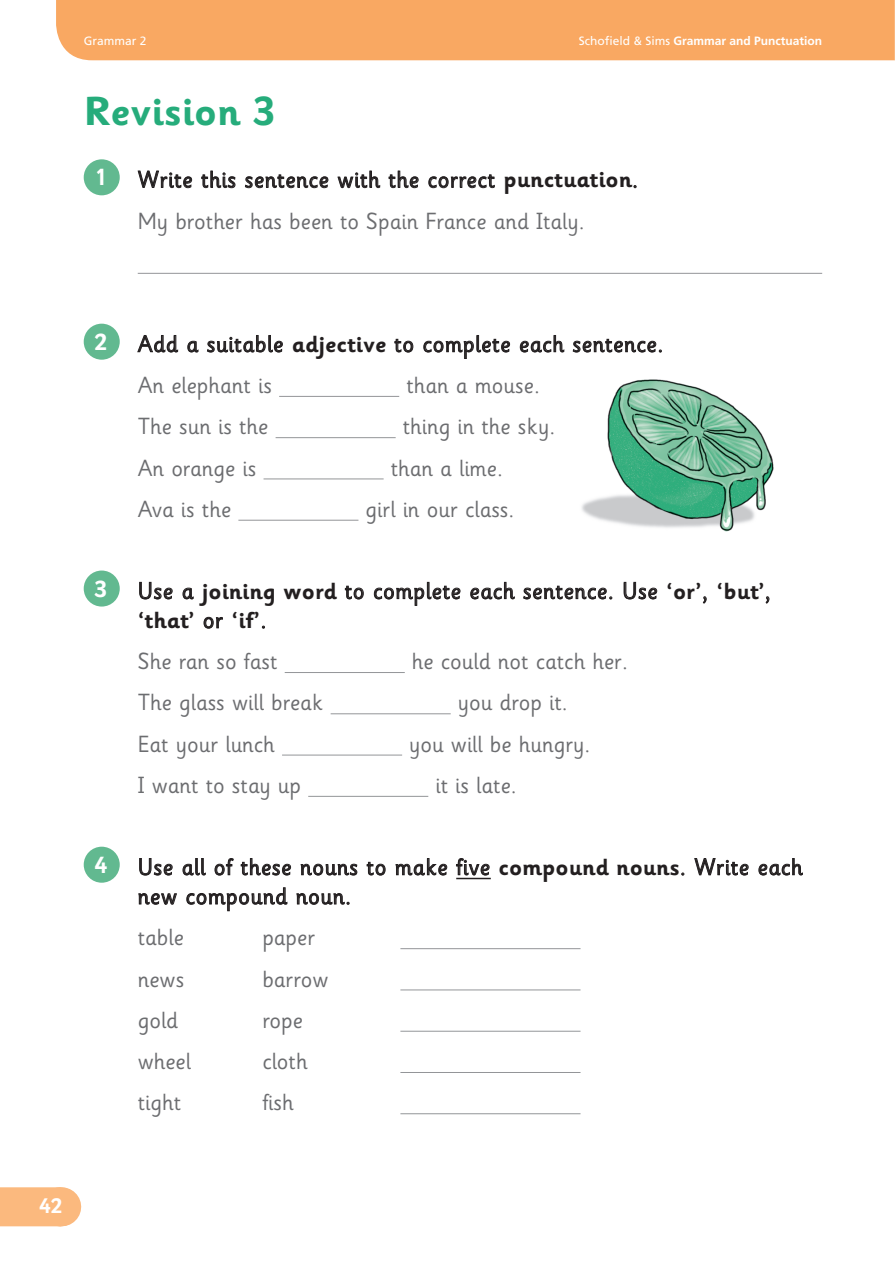
<style>
.page{position:relative;width:895px;height:1265px;background:#fff}
.page>*{position:absolute;margin:0;border:0;box-sizing:border-box;transform-origin:0 0}
.t1{font:700 40.5px "Sassoon Infant Std";color:#26ac7b}
.t2{font:23.25px/41.2px "Sassoon Infant Std";color:#6c6d70}
.t3{font:23.25px/29.2px "Sassoon Infant Std";letter-spacing:.03em;color:#231f20}
.t4{font:700 23.25px "Sassoon Infant Std";color:#fff}
.t5{font:700 21px "Sassoon Infant Std";color:#fff}
.t6{font:700 12px "Frutiger LT Std";color:#fff}
.t7{font:12px "Frutiger LT Std";color:#fff}
.s1{font-weight:400}
.s2{color:#231f20}
.s3{font-weight:700;color:#231f20}
.s4{font-weight:700}
.s5{color:#6c6d70}
</style>
<div class="page">
<div style="left:56px;top:0;width:837px;height:60px;background:#f9a862"></div>
<div style="left:0;top:1187px;width:61px;height:39px;background:#fbb97e"></div>
<svg style="left:4px;top:1187px;width:55px;height:1px"></svg>
<hr style="left:61px;top:1187px;width:1px;height:39px;background:#fbb97e">
<img style="left:581px;top:379px;width:193px;height:153px">
<hr style="left:456px;top:877px;width:34px;height:2px;background:#231f20">
<div style="left:84px;top:159px;width:36px;height:36px;background:#62b990;border-radius:50%"></div>
<svg style="left:138px;top:171px;width:54px;height:17px"></svg>
<svg style="left:201px;top:171px;width:34px;height:17px"></svg>
<svg style="left:245px;top:174px;width:83px;height:14px"></svg>
<svg style="left:337px;top:171px;width:43px;height:17px"></svg>
<svg style="left:388px;top:171px;width:30px;height:17px"></svg>
<svg style="left:428px;top:174px;width:67px;height:14px"></svg>
<hr style="left:138px;top:273px;width:684px;height:1px;background:#939598">
<div style="left:84px;top:324px;width:36px;height:36px;background:#62b990;border-radius:50%"></div>
<svg style="left:137px;top:335px;width:41px;height:17px"></svg>
<svg style="left:187px;top:341px;width:11px;height:11px"></svg>
<svg style="left:207px;top:335px;width:76px;height:17px"></svg>
<svg style="left:394px;top:339px;width:19px;height:13px"></svg>
<svg style="left:423px;top:335px;width:87px;height:24px"></svg>
<svg style="left:520px;top:335px;width:44px;height:17px"></svg>
<svg style="left:572px;top:339px;width:89px;height:13px"></svg>
<hr style="left:279px;top:396px;width:120px;height:1px;background:#939598">
<hr style="left:275px;top:437px;width:120px;height:1px;background:#939598">
<hr style="left:263px;top:478px;width:120px;height:1px;background:#939598">
<hr style="left:238px;top:520px;width:120px;height:1px;background:#939598">
<div style="left:84px;top:570px;width:36px;height:36px;background:#62b990;border-radius:50%"></div>
<svg style="left:139px;top:582px;width:34px;height:17px"></svg>
<svg style="left:182px;top:587px;width:11px;height:12px"></svg>
<svg style="left:345px;top:585px;width:19px;height:14px"></svg>
<svg style="left:374px;top:582px;width:86px;height:24px"></svg>
<svg style="left:470px;top:582px;width:44px;height:17px"></svg>
<svg style="left:523px;top:585px;width:89px;height:14px"></svg>
<svg style="left:623px;top:582px;width:34px;height:17px"></svg>
<svg style="left:703px;top:596px;width:3px;height:7px"></svg>
<svg style="left:765px;top:596px;width:4px;height:7px"></svg>
<svg style="left:204px;top:617px;width:19px;height:11px"></svg>
<hr style="left:285px;top:672px;width:120px;height:1px;background:#939598">
<hr style="left:330px;top:713px;width:120px;height:1px;background:#939598">
<hr style="left:282px;top:754px;width:120px;height:1px;background:#939598">
<hr style="left:308px;top:796px;width:120px;height:1px;background:#939598">
<div style="left:84px;top:846px;width:36px;height:36px;background:#62b990;border-radius:50%"></div>
<svg style="left:139px;top:858px;width:34px;height:17px"></svg>
<svg style="left:182px;top:858px;width:24px;height:17px"></svg>
<svg style="left:214px;top:858px;width:20px;height:17px"></svg>
<svg style="left:241px;top:858px;width:50px;height:17px"></svg>
<svg style="left:300px;top:863px;width:57px;height:12px"></svg>
<svg style="left:366px;top:861px;width:19px;height:14px"></svg>
<svg style="left:395px;top:858px;width:52px;height:17px"></svg>
<svg style="left:456px;top:858px;width:33px;height:17px"></svg>
<svg style="left:694px;top:858px;width:54px;height:17px"></svg>
<svg style="left:758px;top:858px;width:44px;height:17px"></svg>
<svg style="left:138px;top:893px;width:39px;height:11px"></svg>
<svg style="left:186px;top:887px;width:101px;height:24px"></svg>
<svg style="left:296px;top:893px;width:53px;height:11px"></svg>
<hr style="left:400px;top:948px;width:180px;height:1px;background:#939598">
<hr style="left:400px;top:989px;width:180px;height:1px;background:#939598">
<hr style="left:400px;top:1030px;width:180px;height:1px;background:#939598">
<hr style="left:400px;top:1072px;width:180px;height:1px;background:#939598">
<hr style="left:400px;top:1113px;width:180px;height:1px;background:#939598">
<svg style="left:893px;top:0;width:2px;height:60px"></svg>
<p class="t7" style="left:84px;top:34px;width:64px">Grammar 2</p>
<p class="t6" style="left:578px;top:34px;width:245px"><span class="s1">Schofield &amp; Sims</span> Grammar and Punctuation</p>
<h1 class="t1" style="left:84px;top:87px;width:193px">Revision 3</h1>
<p class="t4" style="left:95px;top:163px;width:14px">1</p>
<p class="t2" style="left:138px;top:159px;width:501px"><span class="s2">Write this sentence with the correct</span> <span class="s3">punctuation</span><span class="s2">.<br></span>My brother has been to Spain France and Italy.</p>
<p class="t5" style="left:39px;top:1193px;width:25px">42</p>
<p class="t4" style="left:95px;top:328px;width:14px">2</p>
<p class="t3" style="left:138px;top:323px;width:527px;line-height:41.2px">Add a suitable <span class="s4">adjective</span> to complete each sentence.<br><span class="s5">An elephant is</span></p>
<p class="t2" style="left:406px;top:365px;width:135px">than a mouse.</p>
<p class="t2" style="left:138px;top:406px;width:132px">The sun is the</p>
<p class="t2" style="left:403px;top:406px;width:154px">thing in the sky.</p>
<p class="t2" style="left:138px;top:447px;width:120px">An orange is</p>
<p class="t2" style="left:391px;top:447px;width:114px">than a lime.</p>
<p class="t2" style="left:138px;top:488px;width:95px">Ava is the</p>
<p class="t2" style="left:365px;top:488px;width:150px">girl in our class.</p>
<p class="t4" style="left:95px;top:574px;width:14px">3</p>
<p class="t3" style="left:138px;top:576px;width:634px">Use a <span class="s4">joining word</span> to complete each sentence. Use <span class="s4">‘or’</span>, <span class="s4">‘but’</span>, <span class="s4">‘that’</span> or <span class="s4">‘if’</span>.</p>
<p class="t2" style="left:138px;top:641px;width:141px">She ran so fast</p>
<p class="t2" style="left:412px;top:641px;width:217px">he could not catch her.</p>
<p class="t2" style="left:138px;top:682px;width:187px">The glass will break</p>
<p class="t2" style="left:458px;top:682px;width:111px">you drop it.</p>
<p class="t2" style="left:138px;top:723px;width:139px">Eat your lunch</p>
<p class="t2" style="left:409px;top:723px;width:183px">you will be hungry.</p>
<p class="t2" style="left:138px;top:764px;width:165px">I want to stay up</p>
<p class="t2" style="left:435px;top:764px;width:83px">it is late.</p>
<p class="t4" style="left:95px;top:850px;width:14px">4</p>
<p class="t3" style="left:138px;top:852px;width:666px">Use all of these nouns to make five <span class="s4">compound nouns</span>. Write each new compound noun.</p>
<p class="t2" style="left:138px;top:917px;width:48px">table</p>
<p class="t2" style="left:262px;top:917px;width:54px">paper</p>
<p class="t2" style="left:138px;top:958px;width:48px">news</p>
<p class="t2" style="left:262px;top:958px;width:68px">barrow</p>
<p class="t2" style="left:138px;top:999px;width:42px">gold</p>
<p class="t2" style="left:262px;top:999px;width:42px">rope</p>
<p class="t2" style="left:138px;top:1040px;width:55px">wheel</p>
<p class="t2" style="left:262px;top:1040px;width:47px">cloth</p>
<p class="t2" style="left:138px;top:1082px;width:45px">tight</p>
<p class="t2" style="left:262px;top:1082px;width:33px">fish</p>
</div>
